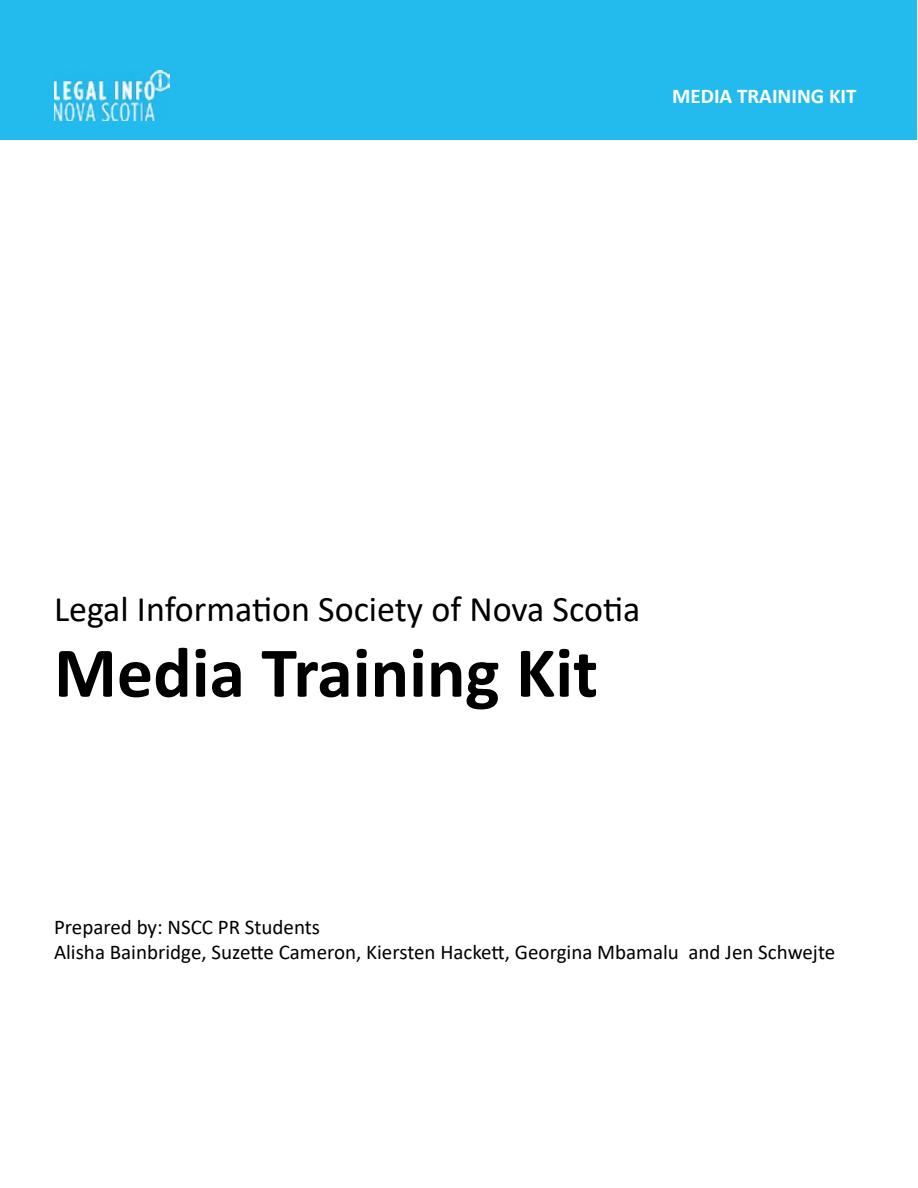
<style>
.page{position:relative;width:918px;height:1188px;background:#fff}
.page>*{position:absolute;margin:0;border:0;box-sizing:border-box;transform-origin:0 0}
.t1{font:700 72px "Calibri";color:#000}
.t2{font:36px "Calibri";color:#000}
.t3{font:21px/25.2px "Calibri";color:#000}
.t4{font:700 21px "Calibri";color:#fff}
</style>
<div class="page">
<div style="left:1px;top:0;width:916px;height:140px;background:#23bbee"></div>
<img style="left:54px;top:70px;width:116px;height:50px">
<p class="t4" style="left:672px;top:81px;width:186px">MEDIA TRAINING KIT</p>
<h2 class="t2" style="left:54px;top:584px;width:588px">Legal Information Society of Nova Scotia</h2>
<h1 class="t1" style="left:54px;top:622px;width:546px">Media Training Kit</h1>
<p class="t3" style="left:54px;top:914px;width:783px">Prepared by: NSCC PR Students<br>Alisha Bainbridge, Suzette Cameron, Kiersten Hackett, Georgina Mbamalu and Jen Schwejte</p>
</div>
